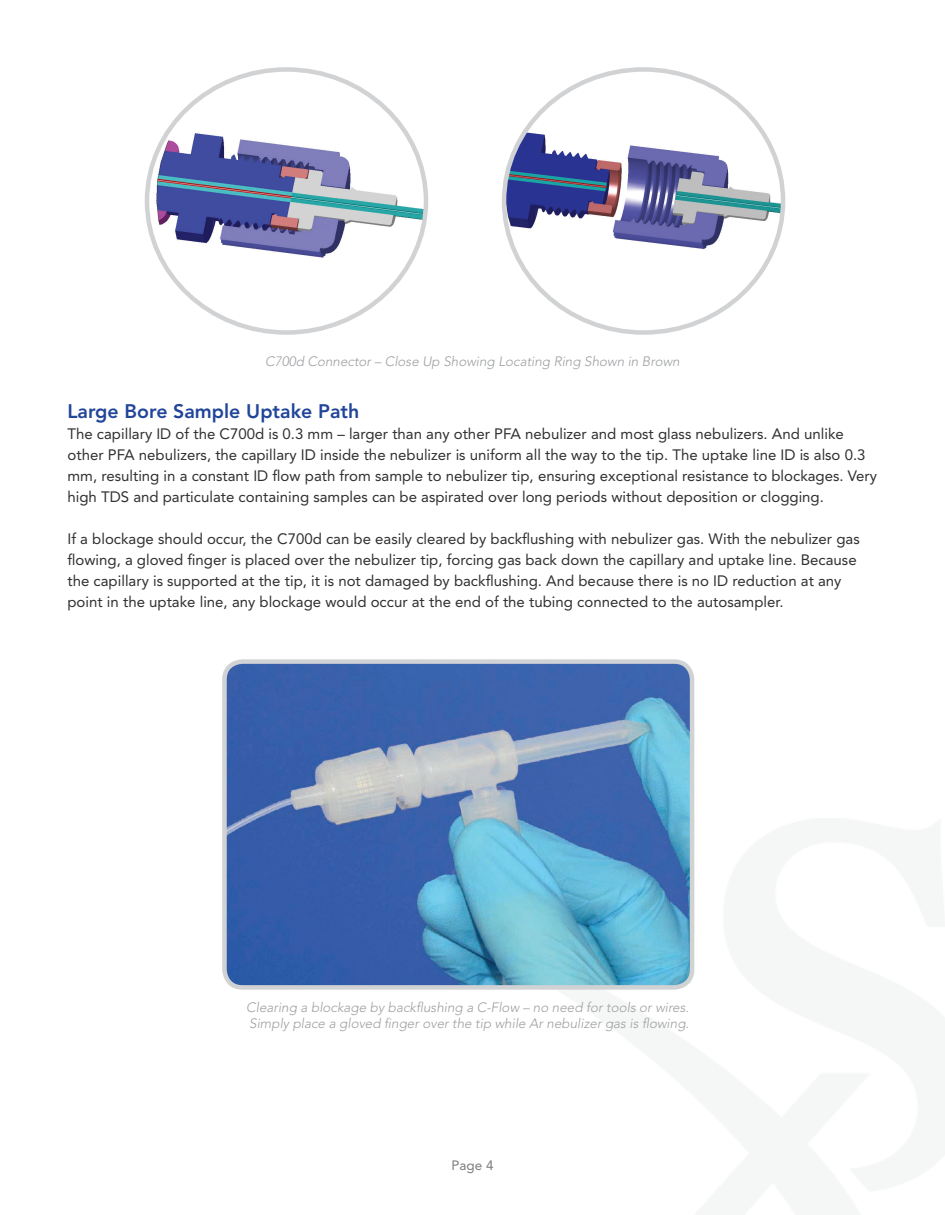
<style>
.page{position:relative;width:945px;height:1215px;background:#fff}
.page>*{position:absolute;margin:0;border:0;box-sizing:border-box;transform-origin:0 0}
.t1{font:800 19.5px "Avenir LT Std";color:#214599}
.t2{font:15px/21px "Avenir LT Std";color:#312f30}
.t3{font:italic 300 13.5px/16.5px "Avenir LT Std";color:#9d9fa2}
.t4{font:13.5px "Avenir LT Std";color:#7a7c7f}
</style>
<div class="page">
<img style="left:147px;top:118px;width:279px;height:154px">
<img style="left:504px;top:122px;width:279px;height:132px">
<img style="left:227px;top:664px;width:462px;height:321px">
<div style="left:222px;top:659px;width:472px;height:331px;border:4px solid #d1d2d4;border-radius:18px"></div>
<p class="t3" style="left:265px;top:353px;width:416px">C700d Connector – Close Up Showing Locating Ring Shown in Brown</p>
<h1 class="t1" style="left:68px;top:399px;width:293px">Large Bore Sample Uptake Path</h1>
<p class="t2" style="left:68px;top:423px;width:811px">The capillary ID of the C700d is 0.3 mm – larger than any other PFA nebulizer and most glass nebulizers. And unlike other PFA nebulizers, the capillary ID inside the nebulizer is uniform all the way to the tip. The uptake line ID is also 0.3 mm, resulting in a constant ID flow path from sample to nebulizer tip, ensuring exceptional resistance to blockages. Very high TDS and particulate containing samples can be aspirated over long periods without deposition or clogging.</p>
<p class="t2" style="left:68px;top:528px;width:794px">If a blockage should occur, the C700d can be easily cleared by backflushing with nebulizer gas. With the nebulizer gas flowing, a gloved finger is placed over the nebulizer tip, forcing gas back down the capillary and uptake line. Because the capillary is supported at the tip, it is not damaged by backflushing. And because there is no ID reduction at any point in the uptake line, any blockage would occur at the end of the tubing connected to the autosampler.</p>
<p class="t3" style="left:246px;top:999px;width:444px">Clearing a blockage by backflushing a C-Flow – no need for tools or wires.<br>Simply place a gloved finger over the tip while Ar nebulizer gas is flowing.</p>
<p class="t4" style="left:451px;top:1157px;width:44px">Page 4</p>
</div>
